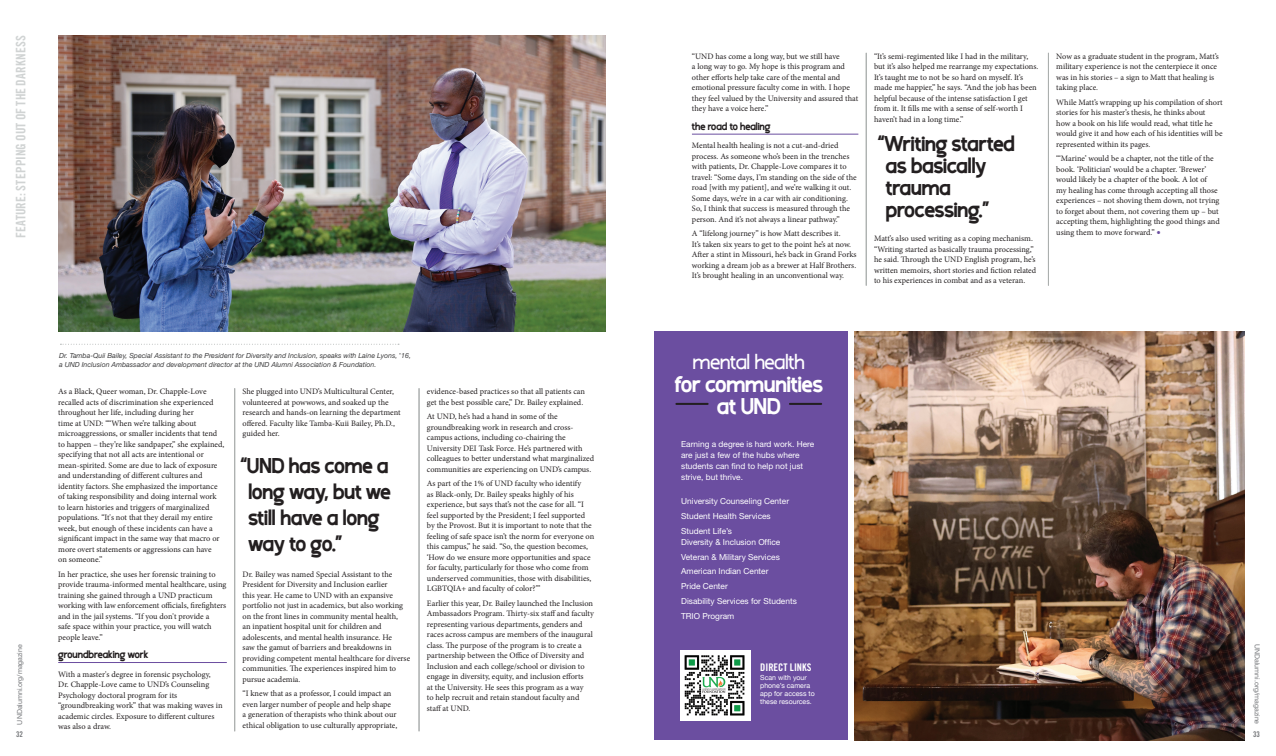
<style>
.page{position:relative;width:1276px;height:756px;background:#fff}
.page>*{position:absolute;margin:0;border:0;box-sizing:border-box;transform-origin:0 0}
.t1{font:22.75px/21.9px "Viable Logic";color:#fff;text-align:center}
.t2{font:100 22.14px "Viable Logic";color:#fff}
.t3{font:21.44px/21.9px "Viable Logic";color:#231f20}
.t4{font:13.12px "Trade Gothic LT Pro Bd Cn 20";letter-spacing:.01em;color:#d0d3d3}
.t5{font:10.5px "Viable Logic";color:#231f20}
.t6{font:10.5px "Trade Gothic LT Pro Bd Cn 20";color:#fff}
.t7{font:8.31px/10.5px "Minion Pro";color:#231f20}
.t8{font:8.31px/14.9px "Helvetica Neue LT Pro";color:#fff}
.t9{font:7.88px "Trade Gothic LT Pro Bd Cn 20";color:#76787b}
.t10{font:italic 7px/8.8px "Helvetica Neue LT Pro";color:#3e3e3f}
.t11{font:7px/7.9px "Helvetica Neue";color:#fff}
.t12{font:7px "Helvetica Neue LT Pro";color:#76787b}
.s1{font-style:normal}
.s2{font-size:11.38px;color:#6b4ea0}
</style>
<div class="page">
<div style="left:654px;top:331px;width:193px;height:409px;background:#6b4ea0"></div>
<img style="left:855px;top:331px;width:389px;height:409px">
<hr style="left:692px;top:134px;width:166px;height:1px;background:#6b4ea0">
<hr style="left:866px;top:53px;width:1px;height:233px;background:#abafae">
<hr style="left:1048px;top:53px;width:1px;height:233px;background:#abafae">
<hr style="left:58px;top:662px;width:169px;height:1px;background:#6b4ea0">
<hr style="left:235px;top:388px;width:1px;height:343px;background:#abafae">
<hr style="left:419px;top:388px;width:1px;height:343px;background:#abafae">
<img style="left:58px;top:35px;width:548px;height:296px">
<img style="left:680px;top:650px;width:71px;height:70px">
<hr style="left:676px;top:403px;width:32px;height:2px;background:#231f20">
<hr style="left:790px;top:403px;width:31px;height:2px;background:#231f20">
<svg style="left:60px;top:344px;width:339px;height:1px"></svg>
<h3 class="t4" style="left:13px;top:238px;width:205px;rotate:-90deg">FEATURE: STEPPING OUT OF THE DARKNESS</h3>
<p class="t12" style="left:15px;top:724px;width:82px;rotate:-90deg">UNDalumni.org/magazine</p>
<p class="t9" style="left:16px;top:730px;width:8px">32</p>
<p class="t10" style="left:59px;top:351px;width:353px">Dr. Tamba-Quii Bailey, Special Assistant to the President for Diversity and Inclusion, speaks with Laine Lyons, <span class="s1">’</span>16, a UND Inclusion Ambassador and development director at the UND Alumni Association &amp; Foundation.</p>
<p class="t7" style="left:58px;top:386px;width:168px">As a Black, Queer woman, Dr. Chapple-Love recalled acts of discrimination she experienced throughout her life, including during her<br>time at UND: ““When we’re talking about microaggressions, or smaller incidents that tend to happen – they’re like sandpaper,” she explained, specifying that not all acts are intentional or mean-spirited. Some are due to lack of exposure and understanding of different cultures and identity factors. She emphasized the importance of taking responsibility and doing internal work to learn histories and triggers of marginalized populations. “It's not that they derail my entire week, but enough of these incidents can have a significant impact in the same way that macro or more overt statements or aggressions can have<br>on someone.”</p>
<p class="t7" style="left:58px;top:569px;width:170px">In her practice, she uses her forensic training to provide trauma-informed mental healthcare, using training she gained through a UND practicum working with law enforcement officials, firefighters and in the jail systems. “If you don't provide a<br>safe space within your practice, you will watch people leave.”</p>
<p class="t5" style="left:58px;top:649px;width:92px">groundbreaking work</p>
<p class="t7" style="left:58px;top:669px;width:166px">With a master's degree in forensic psychology, Dr. Chapple-Love came to UND’s Counseling Psychology doctoral program for its “groundbreaking work” that was making waves in academic circles. Exposure to different cultures was also a draw.</p>
<p class="t7" style="left:243px;top:386px;width:160px">She plugged into UND’s Multicultural Center, volunteered at powwows, and soaked up the research and hands-on learning the department offered. Faculty like Tamba-Kuii Bailey, Ph.D., guided her.</p>
<h3 class="t3" style="left:248px;top:454px;width:144px;line-height:25.7px;text-indent:-8px">“UND has come a long way, but we still have a long way to go.”</h3>
<p class="t7" style="left:243px;top:569px;width:169px">Dr. Bailey was named Special Assistant to the President for Diversity and Inclusion earlier<br>this year. He came to UND with an expansive portfolio not just in academics, but also working on the front lines in community mental health,<br>an inpatient hospital unit for children and adolescents, and mental health insurance. He<br>saw the gamut of barriers and breakdowns in providing competent mental healthcare for diverse communities. The experiences inspired him to pursue academia.</p>
<p class="t7" style="left:243px;top:688px;width:156px">“I knew that as a professor, I could impact an even larger number of people and help shape<br>a generation of therapists who think about our ethical obligation to use culturally appropriate,</p>
<p class="t7" style="left:427px;top:386px;width:160px">evidence-based practices so that all patients can get the best possible care,” Dr. Bailey explained.</p>
<p class="t7" style="left:427px;top:411px;width:169px">At UND, he’s had a hand in some of the groundbreaking work in research and cross&shy;campus actions, including co-chairing the University DEI Task Force. He’s partnered with colleagues to better understand what marginalized communities are experiencing on UND’s campus.</p>
<p class="t7" style="left:427px;top:478px;width:169px">As part of the 1% of UND faculty who identify<br>as Black-only, Dr. Bailey speaks highly of his experience, but says that’s not the case for all. “I feel supported by the President; I feel supported by the Provost. But it is important to note that the feeling of safe space isn’t the norm for everyone on this campus,” he said. “So, the question becomes, ‘How do we ensure more opportunities and space for faculty, particularly for those who come from underserved communities, those with disabilities, LGBTQIA+ and faculty of color?’”</p>
<p class="t7" style="left:427px;top:598px;width:168px">Earlier this year, Dr. Bailey launched the Inclusion Ambassadors Program. Thirty-six staff and faculty representing various departments, genders and races across campus are members of the inaugural class. The purpose of the program is to create a partnership between the Office of Diversity and Inclusion and each college/school or division to engage in diversity, equity, and inclusion efforts<br>at the University. He sees this program as a way<br>to help recruit and retain standout faculty and staff at UND.</p>
<p class="t7" style="left:692px;top:51px;width:168px">“UND has come a long way, but we still have<br>a long way to go. My hope is this program and other efforts help take care of the mental and emotional pressure faculty come in with. I hope they feel valued by the University and assured that they have a voice here.”</p>
<p class="t5" style="left:692px;top:120px;width:80px">the road to healing</p>
<p class="t7" style="left:692px;top:140px;width:166px">Mental health healing is not a cut-and-dried process. As someone who’s been in the trenches with patients, Dr. Chapple-Love compares it to travel: “Some days, I’m standing on the side of the road [with my patient], and we’re walking it out.<br>Some days, we’re in a car with air conditioning.<br>So, I think that success is measured through the person. And it’s not always a linear pathway.”</p>
<p class="t7" style="left:692px;top:228px;width:166px">A “lifelong journey” is how Matt describes it.<br>It’s taken six years to get to the point he’s at now.<br>After a stint in Missouri, he’s back in Grand Forks working a dream job as a brewer at Half Brothers.<br>It’s brought healing in an unconventional way.</p>
<p class="t7" style="left:874px;top:51px;width:166px">“It’s semi-regimented like I had in the military, but it’s also helped me rearrange my expectations.<br>It’s taught me to not be so hard on myself. It’s made me happier,” he says. “And the job has been helpful because of the intense satisfaction I get from it. It fills me with a sense of self-worth I haven’t had in a long time.”</p>
<h3 class="t3" style="left:886px;top:134px;width:131px;text-indent:-8px">“Writing started as basically trauma processing.”</h3>
<p class="t7" style="left:874px;top:233px;width:164px">Matt’s also used writing as a coping mechanism. “Writing started as basically trauma processing,” he said. Through the UND English program, he’s written memoirs, short stories and fiction related to his experiences in combat and as a veteran.</p>
<p class="t7" style="left:1056px;top:51px;width:164px">Now as a graduate student in the program, Matt’s military experience is not the centerpiece it once was in his stories – a sign to Matt that healing is taking place.</p>
<p class="t7" style="left:1056px;top:97px;width:168px">While Matt’s wrapping up his compilation of short stories for his master’s thesis, he thinks about<br>how a book on his life would read, what title he would give it and how each of his identities will be represented within its pages.</p>
<p class="t7" style="left:1056px;top:153px;width:165px">“‘Marine’ would be a chapter, not the title of the book. ‘Politician’ would be a chapter. ‘Brewer’ would likely be a chapter of the book. A lot of<br>my healing has come through accepting all those experiences – not shoving them down, not trying to forget about them, not covering them up – but accepting them, highlighting the good things and using them to move forward.” <span class="s2">•</span></p>
<h2 class="t2" style="left:693px;top:350px;width:113px">mental health</h2>
<h1 class="t1" style="left:675px;top:375px;width:150px">for communities at UND</h1>
<p class="t8" style="left:681px;top:438px;width:135px;line-height:10.9px">Earning a degree is hard work. Here are just a few of the hubs where students can find to help not just strive, but thrive.</p>
<p class="t8" style="left:681px;top:493px;width:109px">University Counseling Center<br>Student Health Services<br>Student Life’s</p>
<p class="t8" style="left:681px;top:534px;width:117px">Diversity &amp; Inclusion Office<br>Veteran &amp; Military Services<br>American Indian Center<br>Pride Center<br>Disability Services for Students<br>TRIO Program</p>
<p class="t6" style="left:760px;top:661px;width:53px">DIRECT LINKS</p>
<p class="t11" style="left:760px;top:674px;width:56px">Scan with your phone’s camera app for access to these resources.</p>
<p class="t12" style="left:1261px;top:644px;width:82px;rotate:90deg">UNDalumni.org/magazine</p>
<p class="t9" style="left:1253px;top:730px;width:8px">33</p>
</div>
